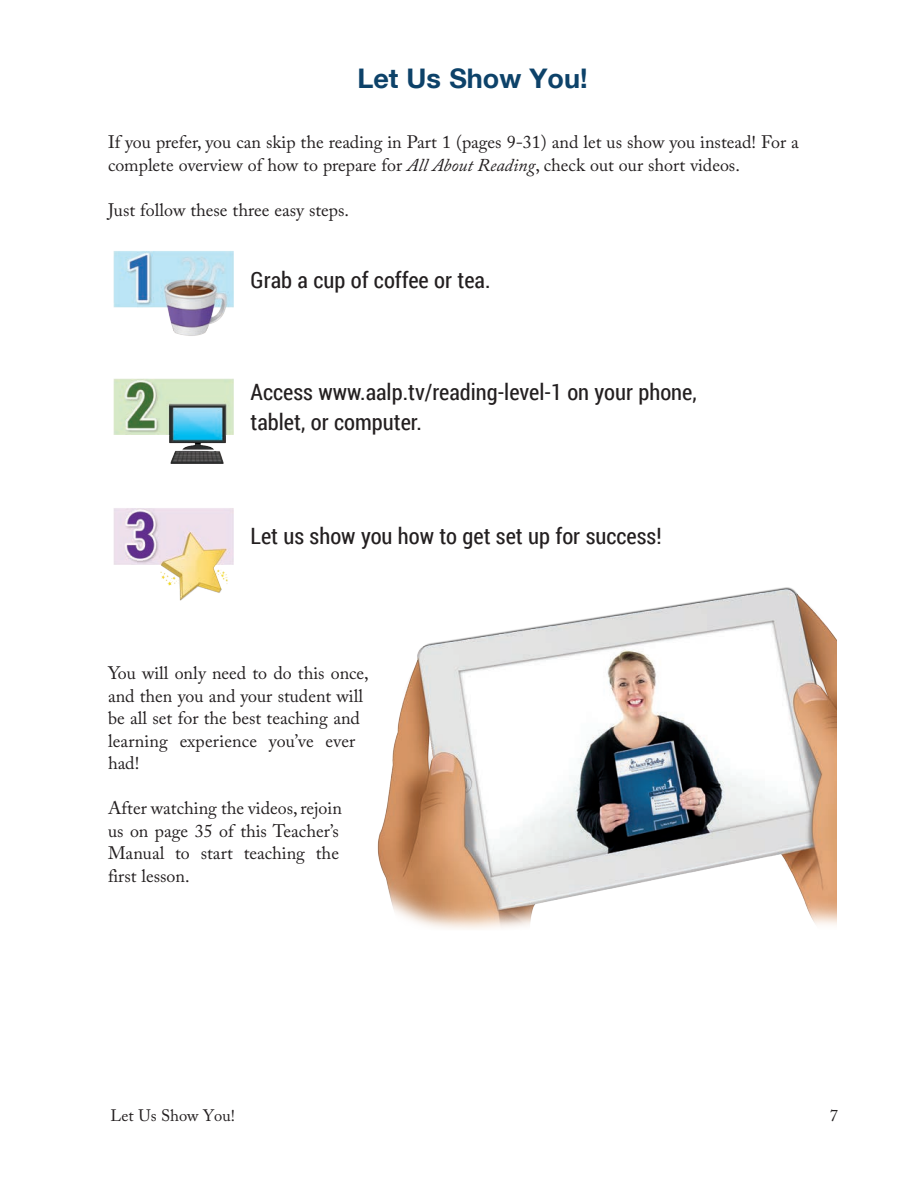
<style>
.page{position:relative;width:918px;height:1188px;background:#fff}
.page>*{position:absolute;margin:0;border:0;box-sizing:border-box;transform-origin:0 0}
.t1{font:700 27px "Helvetica Neue LT Com";color:#0d4269}
.Paragraph_Main{font:22.5px "Roboto Condensed";color:#231f20}
.Paragraph_Main-2{font:18px/22.5px "Adobe Caslon Pro";color:#231f20}
.t2{font:16.5px "Adobe Caslon Pro";color:#231f20}
.s1{font-style:italic}
</style>
<div class="page">
<img style="left:113px;top:251px;width:120px;height:85px">
<img style="left:113px;top:378px;width:120px;height:86px">
<img style="left:113px;top:508px;width:120px;height:93px">
<img style="left:377px;top:587px;width:460px;height:342px">
<p class="t1" style="left:357px;top:62px;width:232px">Let Us Show You!</p>
<p class="Paragraph_Main-2" style="left:108px;top:131px;width:692px">If you prefer, you can skip the reading in Part 1 (pages 9-31) and let us show you instead! For a complete overview of how to prepare for <span class="s1">All About Reading</span>, check out our short videos.</p>
<p class="Paragraph_Main-2" style="left:108px;top:198px;width:243px">Just follow these three easy steps.</p>
<p class="Paragraph_Main" style="left:251px;top:264px;width:242px">Grab a cup of coffee or tea.</p>
<p class="Paragraph_Main" style="left:251px;top:377px;width:448px">Access www.aalp.tv/reading-level-1 on your phone,</p>
<p class="Paragraph_Main" style="left:251px;top:407px;width:173px">tablet, or computer.</p>
<p class="Paragraph_Main" style="left:251px;top:521px;width:413px">Let us show you how to get set up for success!</p>
<p class="Paragraph_Main-2" style="left:108px;top:662px;width:262px">You will only need to do this once, and then you and your student will be all set for the best teaching and learning experience you’ve ever had!</p>
<p class="Paragraph_Main-2" style="left:108px;top:797px;width:235px">After watching the videos, rejoin us on page 35 of this Teacher’s<br>Manual to start teaching the first lesson.</p>
<p class="t2" style="left:111px;top:1105px;width:126px">Let Us Show You!</p>
<p class="t2" style="left:830px;top:1105px;width:10px">7</p>
</div>
